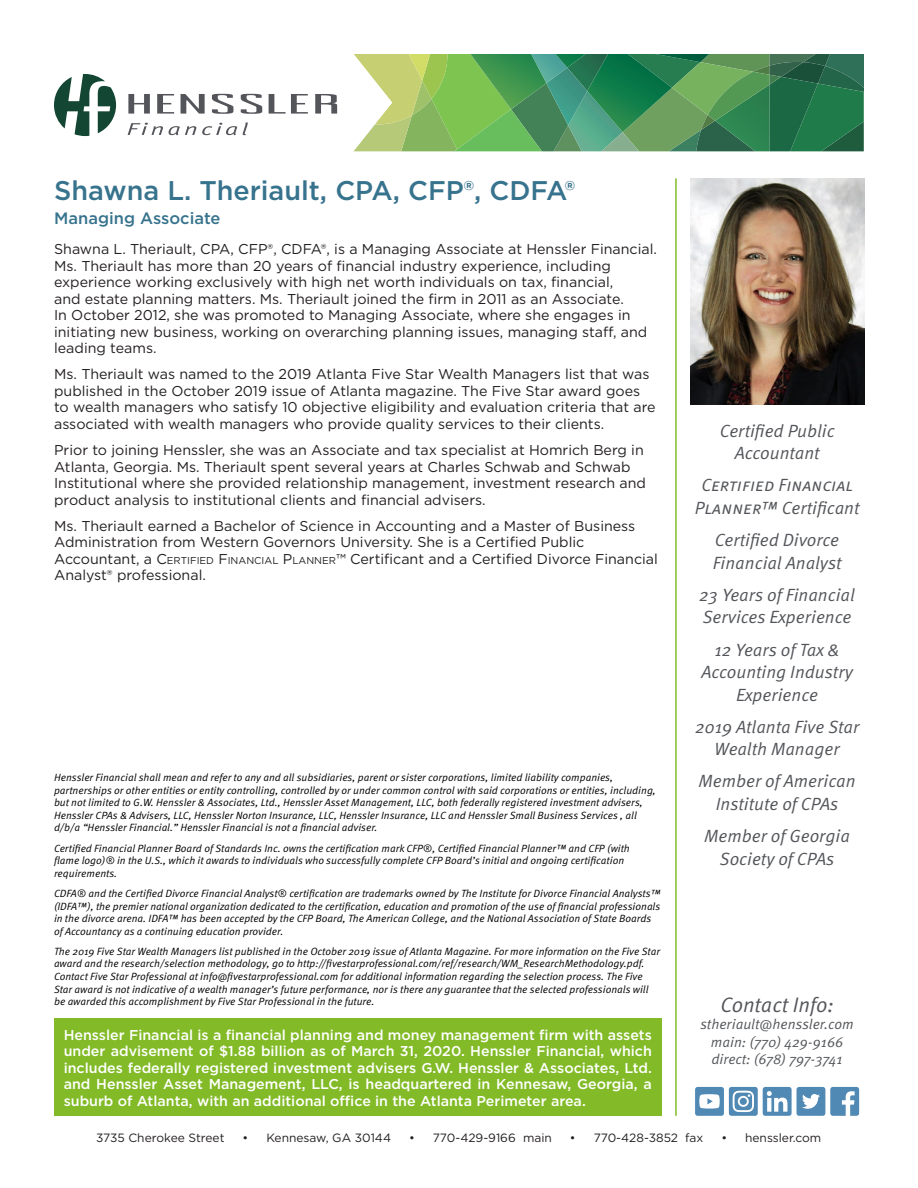
<style>
.page{position:relative;width:918px;height:1188px;background:#fff}
.page>*{position:absolute;margin:0;border:0;box-sizing:border-box;transform-origin:0 0}
.t1{font:500 27px "Gotham";color:#37738d}
.t2{font:21px "Meta Pro Norm Ita";color:#54555a}
.t3{font:17.7px/22.5px "Meta Pro Norm Ita";color:#54555a;text-align:center}
.t4{font:500 16.5px "Gotham";color:#37738d}
.t5{font:14.25px/16.5px "Gotham";color:#231f20}
.t6{font:500 14.25px/16.5px "Gotham";color:#fff;text-align:justify}
.t7{font:14.25px/17.1px "Meta Pro Norm Ita";color:#54555a;text-align:center}
.t8{font:12px "Gotham";color:#231f20}
.t9{font:10.5px/12.6px "Meta Pro Norm Ita";color:#000}
.s1{font-style:inherit}
.s2{font-size:10.05px}
</style>
<div class="page">
<svg style="left:354px;top:54px;width:510px;height:97px;background:#5b9c61"></svg>
<svg style="left:128px;top:94px;width:22px;height:20px"></svg>
<svg style="left:157px;top:94px;width:17px;height:20px"></svg>
<svg style="left:181px;top:94px;width:24px;height:20px"></svg>
<svg style="left:212px;top:94px;width:21px;height:20px"></svg>
<svg style="left:241px;top:94px;width:21px;height:20px"></svg>
<svg style="left:269px;top:94px;width:39px;height:20px"></svg>
<svg style="left:315px;top:94px;width:22px;height:20px"></svg>
<svg style="left:128px;top:123px;width:35px;height:12px"></svg>
<svg style="left:169px;top:126px;width:27px;height:9px"></svg>
<svg style="left:202px;top:123px;width:35px;height:12px"></svg>
<svg style="left:243px;top:122px;width:5px;height:13px"></svg>
<svg style="left:54px;top:74px;width:62px;height:62px"></svg>
<hr style="left:675px;top:178px;width:2px;height:938px;background:#82bb27">
<div style="left:54px;top:1019px;width:608px;height:97px;background:#82bb27"></div>
<svg style="left:695px;top:1087px;width:164px;height:29px"></svg>
<img style="left:690px;top:178px;width:174px;height:226px">
<h1 class="t1" style="left:54px;top:173px;width:522px">Shawna L. Theriault, CPA, CFP®, CDFA®</h1>
<h3 class="t4" style="left:54px;top:207px;width:168px">Managing Associate</h3>
<p class="t5" style="left:54px;top:240px;width:604px">Shawna L. Theriault, CPA, CFP®, CDFA®, is a Managing Associate at Henssler Financial.<br>Ms. Theriault has more than 20 years of financial industry experience, including experience working exclusively with high net worth individuals on tax, financial,<br>and estate planning matters. Ms. Theriault joined the firm in 2011 as an Associate.<br>In October 2012, she was promoted to Managing Associate, where she engages in initiating new business, working on overarching planning issues, managing staff, and leading teams.</p>
<p class="t5" style="left:54px;top:366px;width:603px">Ms. Theriault was named to the 2019 Atlanta Five Star Wealth Managers list that was published in the October 2019 issue of Atlanta magazine. The Five Star award goes to wealth managers who satisfy 10 objective eligibility and evaluation criteria that are associated with wealth managers who provide quality services to their clients.</p>
<p class="t5" style="left:54px;top:441px;width:593px">Prior to joining Henssler, she was an Associate and tax specialist at Homrich Berg in Atlanta, Georgia. Ms. Theriault spent several years at Charles Schwab and Schwab Institutional where she provided relationship management, investment research and product analysis to institutional clients and financial advisers.</p>
<p class="t5" style="left:54px;top:517px;width:605px">Ms. Theriault earned a Bachelor of Science in Accounting and a Master of Business Administration from Western Governors University. She is a Certified Public Accountant, a <span class="s1">C</span><span class="s2">ERTIFIED</span> <span class="s1">F</span> <span class="s2">INANCIAL</span> <span class="s1">P</span><span class="s2">LANNER</span>™ Certificant and a Certified Divorce Financial Analyst® professional.</p>
<p class="t9" style="left:54px;top:770px;width:604px">Henssler Financial shall mean and refer to any and all subsidiaries, parent or sister corporations, limited liability companies, partnerships or other entities or entity controlling, controlled by or under common control with said corporations or entities, including, but not limited to G.W. Henssler &amp; Associates, Ltd., Henssler Asset Management, LLC, both federally registered investment advisers, Henssler CPAs &amp; Advisers, LLC, Henssler Norton Insurance, LLC, Henssler Insurance, LLC and Henssler Small Business Services , all d/b/a “Henssler Financial.” Henssler Financial is not a financial adviser.</p>
<p class="t9" style="left:54px;top:841px;width:577px">Certified Financial Planner Board of Standards Inc. owns the certification mark CFP®, Certified Financial Planner™ and CFP (with flame logo)® in the U.S., which it awards to individuals who successfully complete CFP Board’s initial and ongoing certification requirements.</p>
<p class="t9" style="left:54px;top:886px;width:608px">CDFA® and the Certified Divorce Financial Analyst® certification are trademarks owned by The Institute for Divorce Financial Analysts™ (IDFA™), the premier national organization dedicated to the certification, education and promotion ofthe use of financial professionals in the divorce arena. IDFA™ has been accepted by the CFP Board, The American College, and the National Association of State Boards of Accountancy as a continuing education provider.</p>
<p class="t9" style="left:54px;top:944px;width:608px">The 2019 Five Star Wealth Managers list published in the October 2019 issue of Atlanta Magazine. For more information on the Five Star award and the research/selection methodology, go to http://fivestarprofessional.com/ref/research/WM_ResearchMethodology.pdf.<br>Contact Five Star Professional at info@fivestarprofessional.com for additional information regarding the selection process. The Five Star award is not indicative of a wealth manager’s future performance, nor is there any guarantee that the selected professionals will be awarded this accomplishment by Five Star Professional in the future.</p>
<p class="t6" style="left:64px;top:1026px;width:590px">Henssler Financial is a financial planning and money management firm with assets under advisement of $1.88 billion as of March 31, 2020. Henssler Financial, which includes federally registered investment advisers G.W. Henssler &amp; Associates, Ltd. and Henssler Asset Management, LLC, is headquartered in Kennesaw, Georgia, a suburb of Atlanta, with an additional office in the Atlanta Perimeter area.</p>
<h3 class="t3" style="left:720px;top:418px;width:116px">Certified Public<br>Accountant</h3>
<h3 class="t3" style="left:695px;top:473px;width:167px">Certified Financial<br>Planner™ Certificant</h3>
<h3 class="t3" style="left:713px;top:528px;width:131px;text-align:left">Certified Divorce<br>Financial Analyst</h3>
<h3 class="t3" style="left:699px;top:582px;width:157px;text-align:left">23 Years of Financial<br>Services Experience</h3>
<h3 class="t3" style="left:701px;top:637px;width:153px">12 Years of Tax &amp;<br>Accounting Industry<br>Experience</h3>
<h3 class="t3" style="left:695px;top:714px;width:166px">2019 Atlanta Five Star<br>Wealth Manager</h3>
<h3 class="t3" style="left:698px;top:769px;width:159px">Member of American<br>Institute of CPAs</h3>
<h3 class="t3" style="left:704px;top:824px;width:147px">Member of Georgia<br>Society of CPAs</h3>
<h2 class="t2" style="left:720px;top:989px;width:115px">Contact Info:</h2>
<h3 class="t7" style="left:700px;top:1015px;width:155px">stheriault@henssler.com main: (770) 429-9166 direct: (678) 797-3741</h3>
<p class="t8" style="left:96px;top:1130px;width:130px">3735 Cherokee Street</p>
<p class="t8" style="left:243px;top:1130px;width:150px">• Kennesaw, GA 30144</p>
<p class="t8" style="left:409px;top:1130px;width:144px">• 770-429-9166 main</p>
<p class="t8" style="left:570px;top:1130px;width:135px">• 770-428-3852 fax</p>
<p class="t8" style="left:721px;top:1130px;width:102px">• henssler.com</p>
</div>
